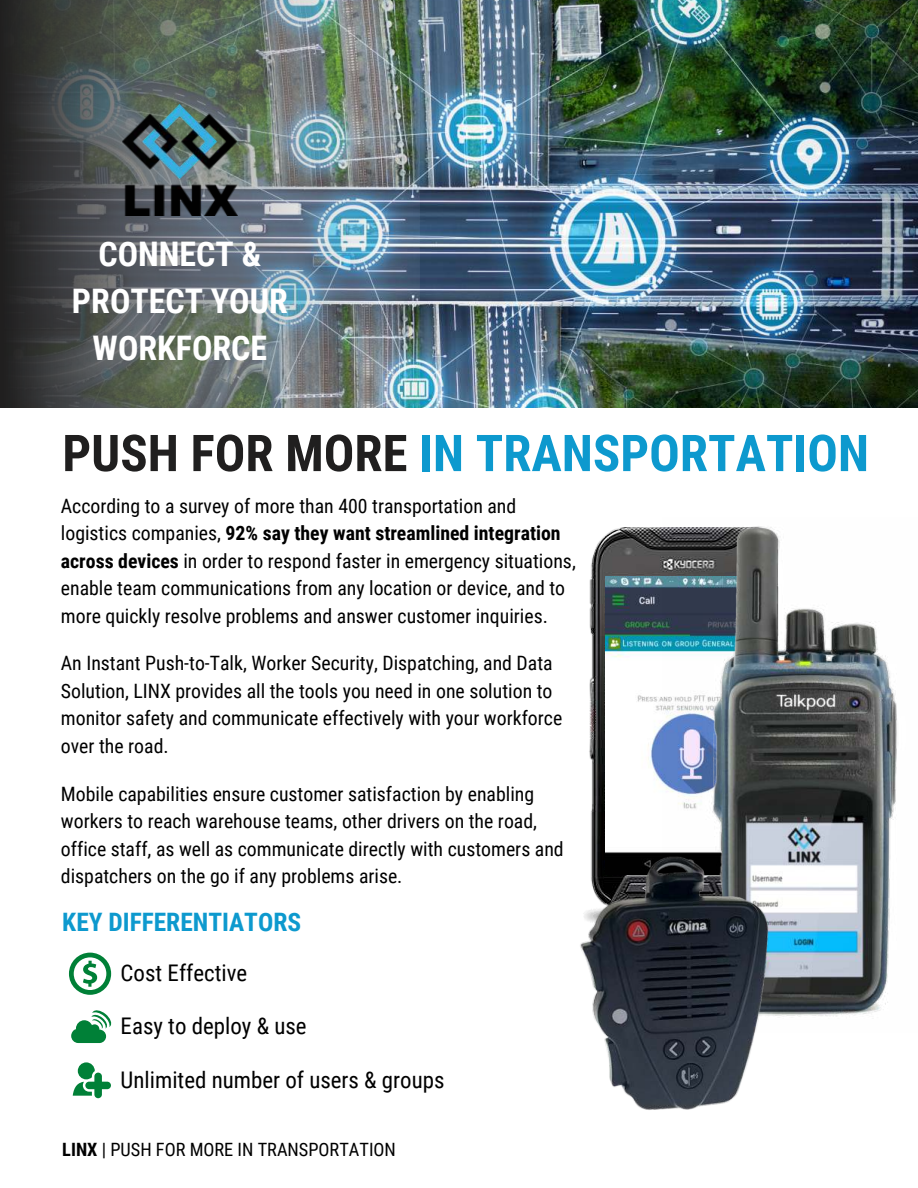
<style>
.page{position:relative;width:918px;height:1188px;background:#fff}
.page>*{position:absolute;margin:0;border:0;box-sizing:border-box;transform-origin:0 0}
.t1{font:700 50.85px "Roboto Condensed";color:#0d99ce}
.t2{font:700 33.9px/46.5px "Roboto Condensed";color:#fff;text-align:center}
.t3{font:700 25.35px "Roboto Condensed";color:#0d99ce}
.t4{font:22.95px "Roboto Condensed";color:#000}
.t5{font:19.8px/27.5px "Roboto Condensed";color:#000}
.t6{font:18.3px "Roboto Condensed";color:#000}
.s1{color:#201f1f}
.s2{font-weight:700}
</style>
<div class="page">
<img style="left:420px;top:0;width:498px;height:407px">
<img style="left:0;top:0;width:420px;height:408px">
<img style="left:123px;top:105px;width:114px;height:110px">
<svg style="left:69px;top:953px;width:42px;height:42px"></svg>
<svg style="left:71px;top:1010px;width:41px;height:33px"></svg>
<svg style="left:73px;top:1062px;width:22px;height:34px"></svg>
<div style="left:94px;top:1073px;width:8px;height:25px;background:#008037;border-radius:4px"></div>
<div style="left:85px;top:1082px;width:26px;height:7px;background:#008037;border-radius:4px"></div>
<img style="left:589px;top:527px;width:74px;height:320px">
<img style="left:606px;top:576px;width:57px;height:271px">
<img style="left:663px;top:526px;width:234px;height:491px">
<img style="left:580px;top:847px;width:211px;height:263px">
<h2 class="t2" style="left:72px;top:230px;width:217px">CONNECT &amp;<br>PROTECT YOUR<br>WORKFORCE</h2>
<h1 class="t1" style="left:62px;top:417px;width:808px"><span class="s1">PUSH FOR MORE</span> IN TRANSPORTATION</h1>
<p class="t5" style="left:61px;top:491px;width:516px">According to a survey of more than 400 transportation and logistics companies, <span class="s2">92% say they want streamlined integration across devices</span> in order to respond faster in emergency situations, enable team communications from any location or device, and to more quickly resolve problems and answer customer inquiries.</p>
<p class="t5" style="left:61px;top:649px;width:503px">An Instant Push-to-Talk, Worker Security, Dispatching, and Data Solution, LINX provides all the tools you need in one solution to monitor safety and communicate effectively with your workforce over the road.</p>
<p class="t5" style="left:61px;top:779px;width:504px">Mobile capabilities ensure customer satisfaction by enabling workers to reach warehouse teams, other drivers on the road, office staff, as well as communicate directly with customers and dispatchers on the go if any problems arise.</p>
<p class="t3" style="left:62px;top:904px;width:240px">KEY DIFFERENTIATORS</p>
<p class="t4" style="left:121px;top:956px;width:128px">Cost Effective</p>
<p class="t4" style="left:121px;top:1010px;width:188px">Easy to deploy &amp; use</p>
<p class="t4" style="left:121px;top:1064px;width:325px">Unlimited number of users &amp; groups</p>
<p class="t6" style="left:62px;top:1137px;width:335px"><span class="s2">LINX</span> | PUSH FOR MORE IN TRANSPORTATION</p>
</div>
